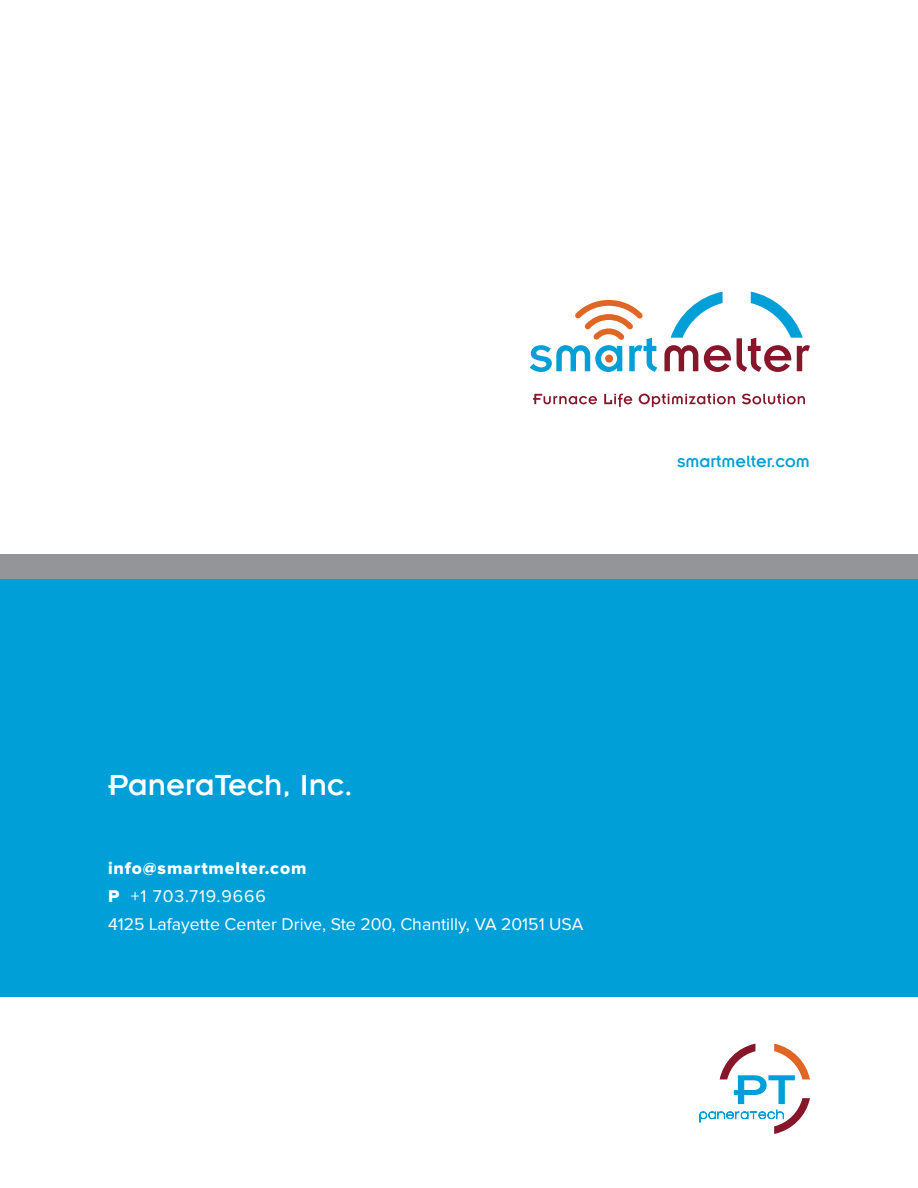
<style>
.page{position:relative;width:918px;height:1188px;background:#fff}
.page>*{position:absolute;margin:0;border:0;box-sizing:border-box;transform-origin:0 0}
.t1{font:32.1px "Insignia LT";color:#fff}
.t2{font:18px "Insignia LT";color:#009fd7}
.t3{font:17.55px/28.2px "Proxima Nova";color:#fff}
.t4{font:17.55px "Proxima Nova Extrabld";letter-spacing:.05em;color:#fff}
.s1{font-family:"Proxima Nova Extrabld"}
</style>
<div class="page">
<div style="left:0;top:554px;width:918px;height:51px;background:#939598"></div>
<div style="left:0;top:579px;width:918px;height:418px;background:#009fd7"></div>
<svg style="left:533px;top:394px;width:272px;height:13px"></svg>
<svg style="left:671px;top:292px;width:52px;height:46px"></svg>
<svg style="left:530px;top:300px;width:127px;height:72px"></svg>
<div style="left:605px;top:355px;width:8px;height:8px;background:#e06625;border-radius:50%"></div>
<svg style="left:664px;top:345px;width:34px;height:26px"></svg>
<svg style="left:704px;top:345px;width:27px;height:27px"></svg>
<svg style="left:737px;top:292px;width:73px;height:80px"></svg>
<svg style="left:699px;top:1044px;width:111px;height:90px"></svg>
<p class="t2" style="left:677px;top:452px;width:134px">smartmelter.com</p>
<h1 class="t1" style="left:108px;top:769px;width:246px">PaneraTech, Inc.</h1>
<p class="t4" style="left:108px;top:860px;width:200px">info@smartmelter.com</p>
<p class="t3" style="left:108px;top:883px;width:477px"><span class="s1">P</span> +1 703.719.9666<br>4125 Lafayette Center Drive, Ste 200, Chantilly, VA 20151 USA</p>
</div>
